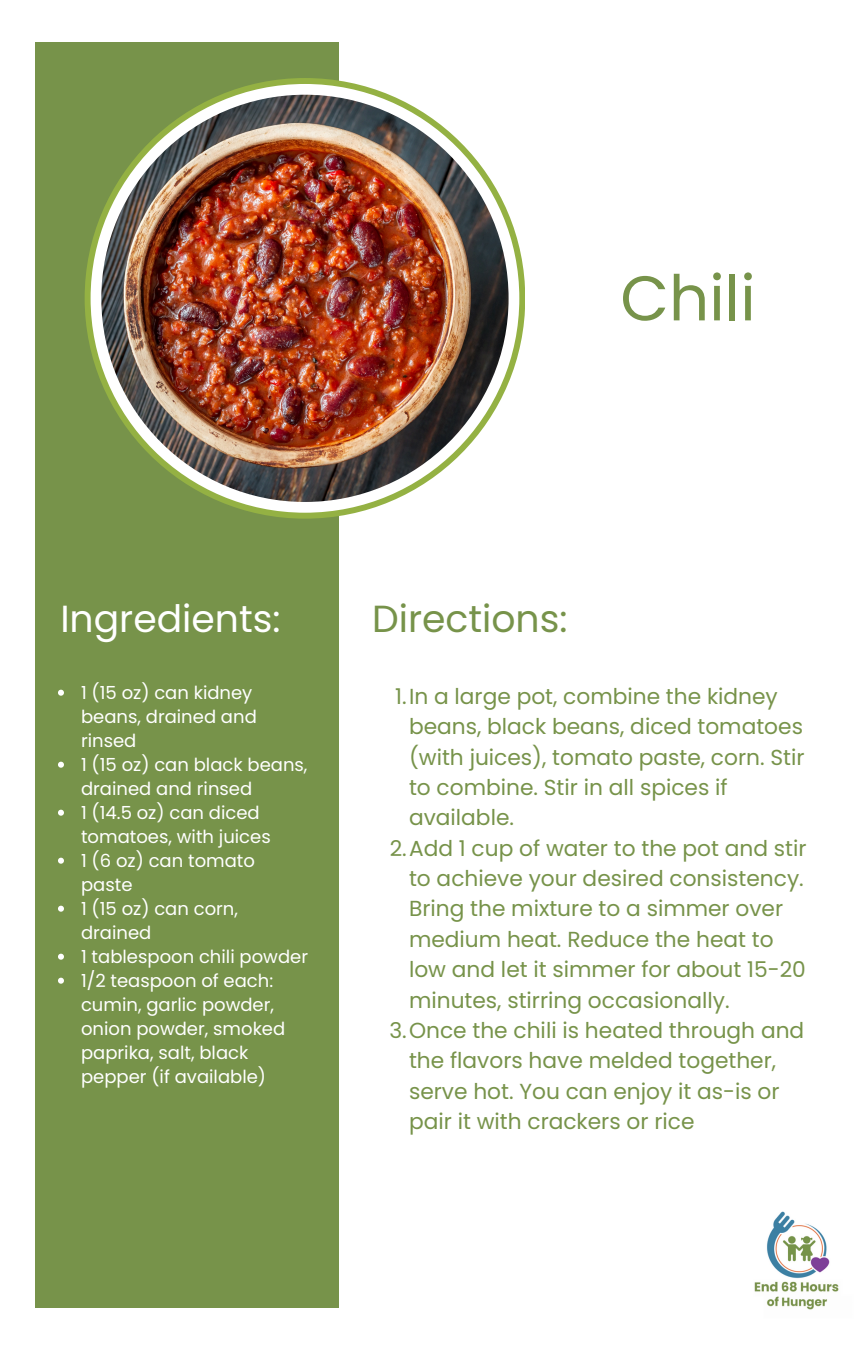
<style>
.page{position:relative;width:864px;height:1350px;background:#fff}
.page>*{position:absolute;margin:0;border:0;box-sizing:border-box;transform-origin:0 0}
.t1{font:63px "Poppins";color:#77934a}
.t2{font:37.8px "Poppins";color:#fff}
.t3{font:37.8px "Poppins";color:#77934a}
.t4{font:21.82px/30.4px "Poppins";color:#77934a}
.t5{font:18px/24.1px "Poppins";color:#fff}
</style>
<div class="page">
<div style="left:35px;top:43px;width:304px;height:1265px;background:#77934a"></div>
<div style="left:85px;top:78px;width:440px;height:441px;background:#94b143;border-radius:50%"></div>
<div style="left:91px;top:84px;width:428px;height:429px;background:#fff;border-radius:50%"></div>
<img style="left:101px;top:95px;width:408px;height:407px;border-radius:50%">
<img style="left:754px;top:1211px;width:85px;height:99px">
<svg style="left:58px;top:690px;width:6px;height:6px"></svg>
<svg style="left:58px;top:762px;width:6px;height:6px"></svg>
<svg style="left:58px;top:810px;width:6px;height:6px"></svg>
<svg style="left:58px;top:858px;width:6px;height:6px"></svg>
<svg style="left:58px;top:906px;width:6px;height:6px"></svg>
<svg style="left:58px;top:954px;width:6px;height:6px"></svg>
<svg style="left:58px;top:978px;width:6px;height:6px"></svg>
<p class="t1" style="left:620px;top:254px;width:137px">Chili</p>
<p class="t2" style="left:60px;top:592px;width:222px">Ingredients:</p>
<p class="t3" style="left:372px;top:592px;width:197px">Directions:</p>
<p class="t5" style="left:81px;top:680px;width:177px">1 (15 oz) can kidney beans, drained and rinsed</p>
<p class="t5" style="left:81px;top:752px;width:228px">1 (15 oz) can black beans, drained and rinsed</p>
<p class="t5" style="left:81px;top:800px;width:191px">1 (14.5 oz) can diced tomatoes, with juices</p>
<p class="t5" style="left:81px;top:848px;width:175px">1 (6 oz) can tomato paste</p>
<p class="t5" style="left:81px;top:896px;width:158px">1 (15 oz) can corn, drained</p>
<h1 class="t5" style="left:81px;top:944px;width:228px">1 tablespoon chili powder</h1>
<h2 class="t5" style="left:81px;top:968px;width:206px">1/2 teaspoon of each: cumin, garlic powder, onion powder, smoked paprika, salt, black pepper (if available)</h2>
<p class="t4" style="left:409px;top:681px;width:397px;text-indent:-14px">1.In a large pot, combine the kidney beans, black beans, diced tomatoes (with juices), tomato paste, corn. Stir to combine. Stir in all spices if available.</p>
<p class="t4" style="left:409px;top:833px;width:399px;text-indent:-19px">2.Add 1 cup of water to the pot and stir to achieve your desired consistency.<br>Bring the mixture to a simmer over medium heat. Reduce the heat to low and let it simmer for about 15-20 minutes, stirring occasionally.</p>
<p class="t4" style="left:409px;top:1015px;width:397px;text-indent:-20px">3.Once the chili is heated through and the flavors have melded together, serve hot. You can enjoy it as-is or pair it with crackers or rice</p>
</div>
